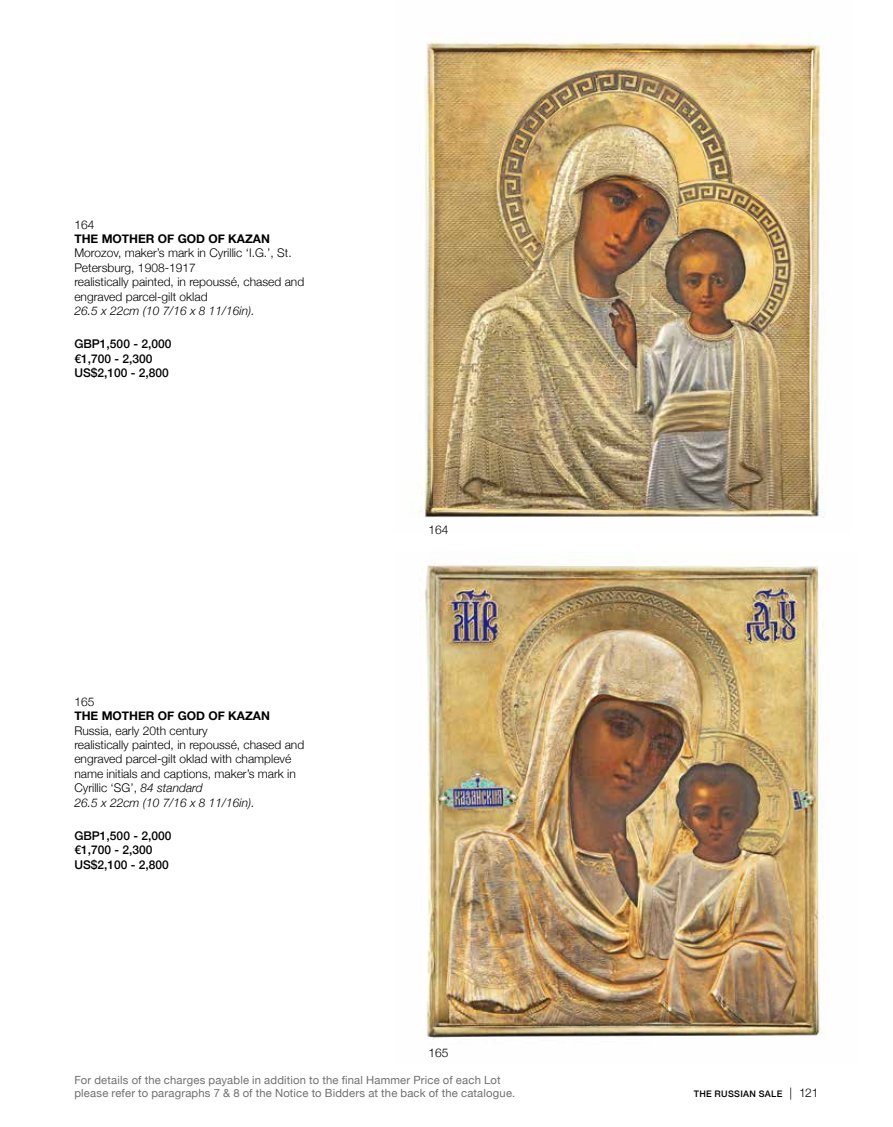
<style>
.page{position:relative;width:893px;height:1127px;background:#fff}
.page>*{position:absolute;margin:0;border:0;box-sizing:border-box;transform-origin:0 0}
.t1{font:300 12px/14.4px "Helvetica Neue";color:#000}
.t2{font:500 12px/14.4px "Helvetica Neue";color:#000}
.t3{font:700 12px "Helvetica Neue";color:#000}
.t4{font:italic 300 12px "Helvetica Neue";color:#000}
.t5{font:11.25px/12.8px "Helvetica Neue";letter-spacing:.015em;color:#6f7070}
.t6{font:500 9px "Helvetica Neue";letter-spacing:.035em;color:#000}
.s1{font-style:italic}
.s2{font-weight:300;font-size:12px}
</style>
<div class="page">
<img style="left:416px;top:35px;width:409px;height:483px">
<img style="left:425px;top:563px;width:399px;height:476px">
<p class="t1" style="left:74px;top:216px;width:22px">164</p>
<p class="t3" style="left:74px;top:229px;width:197px">THE MOTHER OF GOD OF KAZAN</p>
<p class="t1" style="left:74px;top:245px;width:231px">Morozov, maker’s mark in Cyrillic ‘I.G.’, St.<br>Petersburg, 1908-1917<br>realistically painted, in repoussé, chased and engraved parcel-gilt oklad</p>
<p class="t4" style="left:74px;top:301px;width:182px">26.5 x 22cm (10 7/16 x 8 11/16in).</p>
<p class="t2" style="left:74px;top:336px;width:98px">GBP1,500 - 2,000 €1,700 - 2,300<br>US$2,100 - 2,800</p>
<p class="t1" style="left:74px;top:693px;width:22px">165</p>
<p class="t3" style="left:74px;top:706px;width:197px">THE MOTHER OF GOD OF KAZAN</p>
<p class="t1" style="left:74px;top:722px;width:231px">Russia, early 20th century<br>realistically painted, in repoussé, chased and engraved parcel-gilt oklad with champlevé name initials and captions, maker’s mark in Cyrillic ‘SG’, <span class="s1">84 standard<br>26.5 x 22cm (10 7/16 x 8 11/16in).</span></p>
<p class="t2" style="left:74px;top:827px;width:98px">GBP1,500 - 2,000 €1,700 - 2,300<br>US$2,100 - 2,800</p>
<p class="t1" style="left:428px;top:521px;width:22px">164</p>
<p class="t1" style="left:428px;top:1045px;width:22px">165</p>
<p class="t5" style="left:74px;top:1075px;width:442px">For details of the charges payable in addition to the final Hammer Price of each Lot please refer to paragraphs 7 &amp; 8 of the Notice to Bidders at the back of the catalogue.</p>
<p class="t6" style="left:694px;top:1087px;width:126px">THE RUSSIAN SALE <span class="s2">| 121</span></p>
</div>
